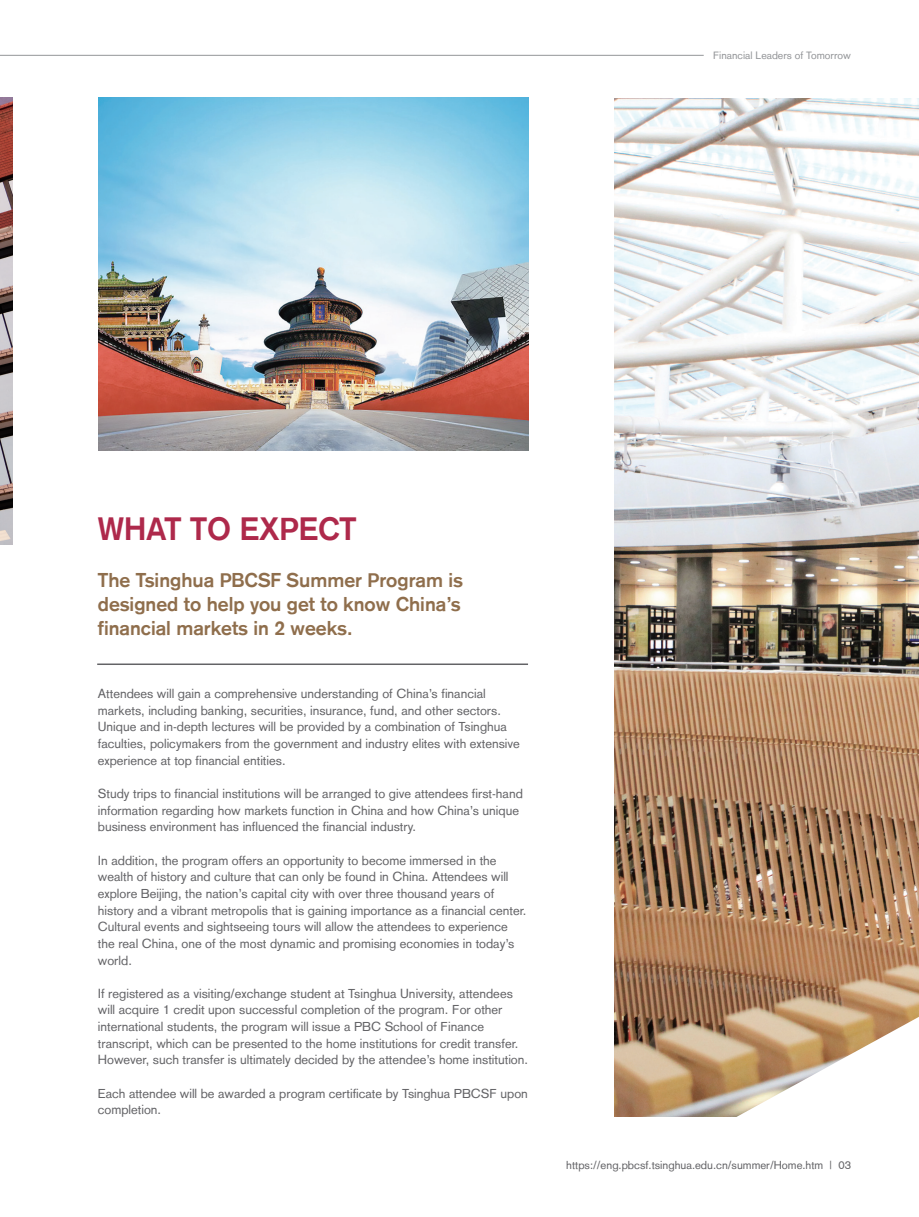
<style>
.page{position:relative;width:919px;height:1217px;background:#fff}
.page>*{position:absolute;margin:0;border:0;box-sizing:border-box;transform-origin:0 0}
.t1{font:700 31.5px "Akzidenz Grotesk";color:#ae294b}
.t2{font:700 19.5px/24px "Akzidenz Grotesk";color:#8f6e4c}
.t3{font:12.9px/16.6px "Akzidenz Grotesk";color:#636366}
.t4{font:11.25px "Akzidenz Grotesk";color:#636366}
.t5{font:10.5px "Akzidenz Grotesk";color:#939598}
</style>
<div class="page">
<img style="left:0;top:98px;width:13px;height:446px">
<hr style="left:0;top:55px;width:703px;height:1px;background:#939598">
<hr style="left:97px;top:663px;width:431px;height:2px;background:#636366">
<img style="left:614px;top:98px;width:304px;height:1017px">
<svg style="left:732px;top:1016px;width:186px;height:101px"></svg>
<img style="left:98px;top:98px;width:430px;height:353px">
<p class="t5" style="left:713px;top:49px;width:139px">Financial Leaders of Tomorrow</p>
<p class="t1" style="left:98px;top:510px;width:260px">WHAT TO EXPECT</p>
<p class="t2" style="left:98px;top:568px;width:366px">The Tsinghua PBCSF Summer Program is designed to help you get to know China’s financial markets in 2 weeks.</p>
<p class="t3" style="left:98px;top:685px;width:423px">Attendees will gain a comprehensive understanding of China’s financial markets, including banking, securities, insurance, fund, and other sectors.<br>Unique and in-depth lectures will be provided by a combination of Tsinghua faculties, policymakers from the government and industry elites with extensive experience at top financial entities.</p>
<p class="t3" style="left:98px;top:785px;width:426px">Study trips to financial institutions will be arranged to give attendees first-hand information regarding how markets function in China and how China’s unique business environment has influenced the financial industry.</p>
<p class="t3" style="left:98px;top:851px;width:430px">In addition, the program offers an opportunity to become immersed in the wealth of history and culture that can only be found in China. Attendees will explore Beijing, the nation’s capital city with over three thousand years of history and a vibrant metropolis that is gaining importance as a financial center.<br>Cultural events and sightseeing tours will allow the attendees to experience the real China, one of the most dynamic and promising economies in today’s world.</p>
<p class="t3" style="left:98px;top:984px;width:432px">If registered as a visiting/exchange student at Tsinghua University, attendees will acquire 1 credit upon successful completion of the program. For other international students, the program will issue a PBC School of Finance transcript, which can be presented to the home institutions for credit transfer.<br>However, such transfer is ultimately decided by the attendee’s home institution.</p>
<p class="t3" style="left:98px;top:1084px;width:431px">Each attendee will be awarded a program certificate by Tsinghua PBCSF upon completion.</p>
<p class="t4" style="left:566px;top:1157px;width:286px">https://eng.pbcsf.tsinghua.edu.cn/summer/Home.htm | 03</p>
</div>
